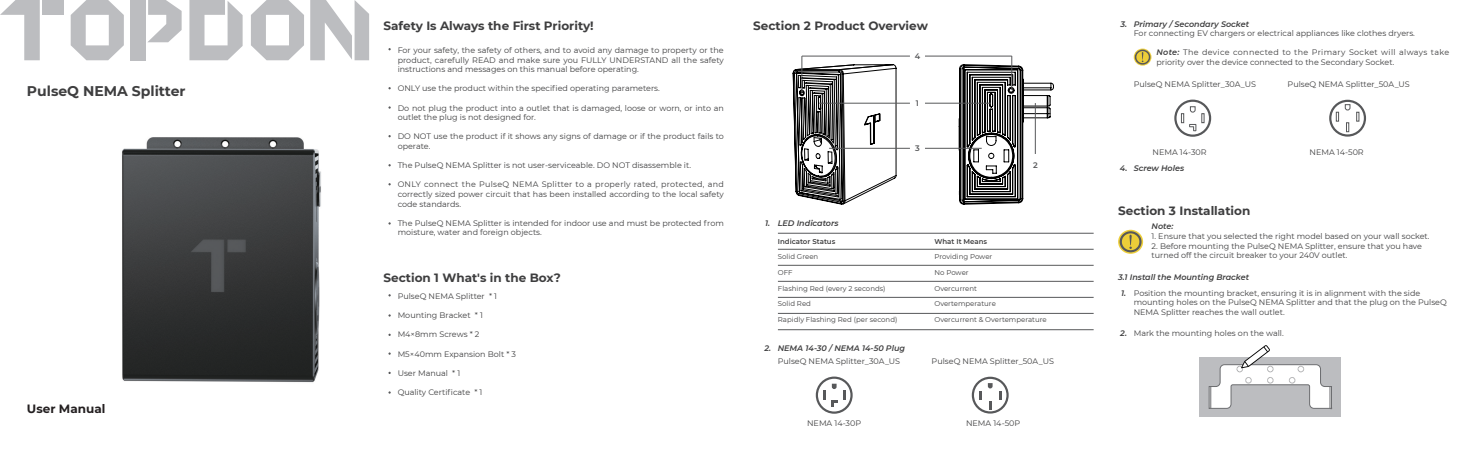
<style>
.page{position:relative;width:1475px;height:454px;background:#fff}
.page>*{position:absolute;margin:0;border:0;box-sizing:border-box;transform-origin:0 0}
.t1{font:700 14px "Montserrat";color:#3e3e3f}
.t2{font:700 12px "Montserrat";color:#3e3e3f}
.t3{font:700 12px "Montserrat";color:#231f20}
.t4{font:8px/9.6px "Montserrat";color:#3e3e3f}
.t5{font:italic 600 8px "Montserrat";color:#3e3e3f}
.t6{font:600 8px "Montserrat";color:#57585a}
.t7{font:7px "Montserrat";color:#3e3e3f}
.t8{font:600 7px "Montserrat";color:#3e3e3f}
.s1{font-weight:600;font-style:italic}
</style>
<div class="page">
<svg style="left:792px;top:64px;width:166px;height:140px"></svg>
<svg style="left:958px;top:64px;width:95px;height:140px"></svg>
<img style="left:122px;top:137px;width:199px;height:246px">
<div style="left:43px;top:0;width:21px;height:15px;background:#bcbdc0"></div>
<svg style="left:0;top:0;width:40px;height:60px"></svg>
<div style="left:130px;top:0;width:15px;height:60px;background:#bcbdc0"></div>
<svg style="left:148px;top:0;width:34px;height:42px"></svg>
<svg style="left:189px;top:0;width:53px;height:60px"></svg>
<svg style="left:310px;top:0;width:59px;height:60px"></svg>
<svg style="left:71px;top:0;width:53px;height:60px"></svg>
<svg style="left:251px;top:0;width:53px;height:60px"></svg>
<hr style="left:819px;top:103px;width:90px;height:1px;background:#57585a">
<hr style="left:924px;top:103px;width:66px;height:1px;background:#57585a">
<hr style="left:1034px;top:103px;width:1px;height:51px;background:#57585a">
<hr style="left:829px;top:148px;width:80px;height:1px;background:#57585a">
<hr style="left:924px;top:148px;width:57px;height:1px;background:#57585a">
<hr style="left:801px;top:56px;width:1px;height:37px;background:#57585a">
<hr style="left:801px;top:56px;width:108px;height:1px;background:#57585a">
<hr style="left:1011px;top:56px;width:1px;height:34px;background:#57585a">
<hr style="left:924px;top:56px;width:87px;height:1px;background:#57585a">
<hr style="left:777px;top:233px;width:316px;height:1px;background:#57585a">
<hr style="left:777px;top:249px;width:316px;height:1px;background:#57585a">
<hr style="left:777px;top:265px;width:316px;height:1px;background:#57585a">
<hr style="left:777px;top:281px;width:316px;height:1px;background:#57585a">
<hr style="left:777px;top:297px;width:316px;height:1px;background:#57585a">
<hr style="left:777px;top:313px;width:316px;height:1px;background:#57585a">
<hr style="left:777px;top:329px;width:316px;height:1px;background:#57585a">
<svg style="left:823px;top:390px;width:2px;height:9px"></svg>
<svg style="left:843px;top:390px;width:2px;height:9px"></svg>
<svg style="left:831px;top:400px;width:6px;height:7px"></svg>
<svg style="left:831px;top:383px;width:5px;height:6px"></svg>
<div style="left:815px;top:376px;width:37px;height:37px;border:2px solid #57585a;border-radius:50%"></div>
<svg style="left:1181px;top:113px;width:2px;height:10px"></svg>
<div style="left:1174px;top:99px;width:36px;height:38px;border:2px solid #57585a;border-radius:50%"></div>
<svg style="left:979px;top:391px;width:2px;height:8px"></svg>
<svg style="left:999px;top:391px;width:2px;height:8px"></svg>
<svg style="left:989px;top:401px;width:2px;height:9px"></svg>
<svg style="left:987px;top:383px;width:5px;height:5px"></svg>
<div style="left:971px;top:376px;width:37px;height:37px;border:2px solid #57585a;border-radius:50%"></div>
<svg style="left:1335px;top:112px;width:3px;height:9px"></svg>
<svg style="left:1356px;top:112px;width:2px;height:9px"></svg>
<svg style="left:1346px;top:122px;width:2px;height:10px"></svg>
<svg style="left:1344px;top:104px;width:5px;height:6px"></svg>
<div style="left:1328px;top:100px;width:37px;height:36px;border:2px solid #57585a;border-radius:50%"></div>
<svg style="left:1133px;top:49px;width:18px;height:17px"></svg>
<svg style="left:1134px;top:50px;width:16px;height:15px"></svg>
<svg style="left:1117px;top:230px;width:25px;height:24px"></svg>
<svg style="left:1119px;top:231px;width:22px;height:21px"></svg>
<svg style="left:1189px;top:106px;width:14px;height:25px"></svg>
<div style="left:1199px;top:357px;width:141px;height:59px;background:#bcbdc0"></div>
<svg style="left:1208px;top:345px;width:123px;height:64px"></svg>
<p class="t1" style="left:27px;top:81px;width:160px">PulseQ NEMA Splitter</p>
<p class="t3" style="left:27px;top:400px;width:80px">User Manual</p>
<p class="t2" style="left:383px;top:17px;width:212px">Safety Is Always the First Priority!</p>
<p class="t4" style="left:397px;top:45px;width:328px;text-align:justify">For your safety, the safety of others, and to avoid any damage to property or the product, carefully READ and make sure you FULLY UNDERSTAND all the safety instructions and messages on this manual before operating.</p>
<p class="t4" style="left:397px;top:83px;width:263px">ONLY use the product within the specified operating parameters.</p>
<p class="t4" style="left:397px;top:103px;width:327px">Do not plug the product into a outlet that is damaged, loose or worn, or into an outlet the plug is not designed for.</p>
<p class="t4" style="left:397px;top:131px;width:328px">DO NOT use the product if it shows any signs of damage or if the product fails to operate.</p>
<p class="t4" style="left:397px;top:160px;width:295px">The PulseQ NEMA Splitter is not user-serviceable. DO NOT disassemble it.</p>
<p class="t4" style="left:397px;top:179px;width:328px;text-align:justify">ONLY connect the PulseQ NEMA Splitter to a properly rated, protected, and correctly sized power circuit that has been installed according to the local safety code standards.</p>
<p class="t4" style="left:397px;top:218px;width:327px">The PulseQ NEMA Splitter is intended for indoor use and must be protected from moisture, water and foreign objects.</p>
<p class="t2" style="left:383px;top:269px;width:179px">Section 1 What's in the Box?</p>
<p class="t4" style="left:397px;top:291px;width:101px">PulseQ NEMA Splitter * 1</p>
<p class="t4" style="left:397px;top:310px;width:87px">Mounting Bracket * 1</p>
<p class="t4" style="left:397px;top:329px;width:83px">M4×8mm Screws * 2</p>
<p class="t4" style="left:397px;top:348px;width:120px">M5×40mm Expansion Bolt * 3</p>
<p class="t4" style="left:397px;top:368px;width:64px">User Manual * 1</p>
<p class="t4" style="left:397px;top:387px;width:86px">Quality Certificate * 1</p>
<p class="t2" style="left:753px;top:17px;width:176px">Section 2 Product Overview</p>
<p class="t6" style="left:914px;top:50px;width:7px">4</p>
<p class="t6" style="left:915px;top:97px;width:5px">1</p>
<p class="t6" style="left:915px;top:142px;width:6px">3</p>
<p class="t6" style="left:1032px;top:159px;width:6px">2</p>
<p class="t5" style="left:765px;top:217px;width:6px">1.</p>
<p class="t5" style="left:777px;top:217px;width:62px">LED Indicators</p>
<p class="t8" style="left:777px;top:236px;width:59px">Indicator Status</p>
<p class="t7" style="left:777px;top:252px;width:42px">Solid Green</p>
<p class="t7" style="left:777px;top:267px;width:16px">OFF</p>
<p class="t7" style="left:777px;top:283px;width:109px">Flashing Red (every 2 seconds)</p>
<p class="t7" style="left:777px;top:299px;width:35px">Solid Red</p>
<p class="t7" style="left:777px;top:314px;width:121px">Rapidly Flashing Red (per second)</p>
<p class="t5" style="left:777px;top:342px;width:129px">NEMA 14-30 / NEMA 14-50 Plug</p>
<p class="t5" style="left:764px;top:342px;width:8px">2.</p>
<p class="t8" style="left:934px;top:236px;width:54px">What It Means</p>
<p class="t7" style="left:934px;top:252px;width:59px">Providing Power</p>
<p class="t7" style="left:934px;top:267px;width:36px">No Power</p>
<p class="t7" style="left:934px;top:283px;width:44px">Overcurrent</p>
<p class="t7" style="left:934px;top:299px;width:63px">Overtemperature</p>
<p class="t7" style="left:934px;top:314px;width:114px">Overcurrent &amp; Overtemperature</p>
<p class="t4" style="left:777px;top:355px;width:124px">PulseQ NEMA Splitter_30A_US</p>
<p class="t4" style="left:931px;top:355px;width:124px">PulseQ NEMA Splitter_50A_US</p>
<p class="t4" style="left:807px;top:418px;width:56px">NEMA 14-30P</p>
<p class="t4" style="left:965px;top:418px;width:56px">NEMA 14-50P</p>
<p class="t5" style="left:1133px;top:18px;width:117px">Primary / Secondary Socket</p>
<p class="t4" style="left:1133px;top:28px;width:283px">For connecting EV chargers or electrical appliances like clothes dryers.</p>
<p class="t4" style="left:1156px;top:48px;width:294px"><span class="s1">Note:</span> The device connected to the Primary Socket will always take priority over the device connected to the Secondary Socket.</p>
<p class="t5" style="left:1120px;top:18px;width:8px">3.</p>
<p class="t4" style="left:1133px;top:79px;width:124px">PulseQ NEMA Splitter_30A_US</p>
<p class="t4" style="left:1287px;top:79px;width:124px">PulseQ NEMA Splitter_50A_US</p>
<p class="t4" style="left:1152px;top:147px;width:56px">NEMA 14-30R</p>
<p class="t4" style="left:1309px;top:147px;width:56px">NEMA 14-50R</p>
<p class="t5" style="left:1133px;top:162px;width:52px">Screw Holes</p>
<p class="t5" style="left:1119px;top:162px;width:9px">4.</p>
<p class="t2" style="left:1117px;top:201px;width:134px">Section 3 Installation</p>
<p class="t5" style="left:1151px;top:221px;width:23px">Note:</p>
<p class="t4" style="left:1151px;top:231px;width:279px">1. Ensure that you selected the right model based on your wall socket.</p>
<p class="t4" style="left:1151px;top:240px;width:272px">2. Before mounting the PulseQ NEMA Splitter, ensure that you have turned off the circuit breaker to your 240V outlet.</p>
<p class="t5" style="left:1117px;top:271px;width:132px">3.1 Install the Mounting Bracket</p>
<p class="t5" style="left:1120px;top:287px;width:6px">1.</p>
<p class="t4" style="left:1133px;top:287px;width:314px">Position the mounting bracket, ensuring it is in alignment with the side mounting holes on the PulseQ NEMA Splitter and that the plug on the PulseQ<br>NEMA Splitter reaches the wall outlet.</p>
<p class="t5" style="left:1120px;top:328px;width:8px">2.</p>
<p class="t4" style="left:1133px;top:328px;width:151px">Mark the mounting holes on the wall.</p>
</div>
